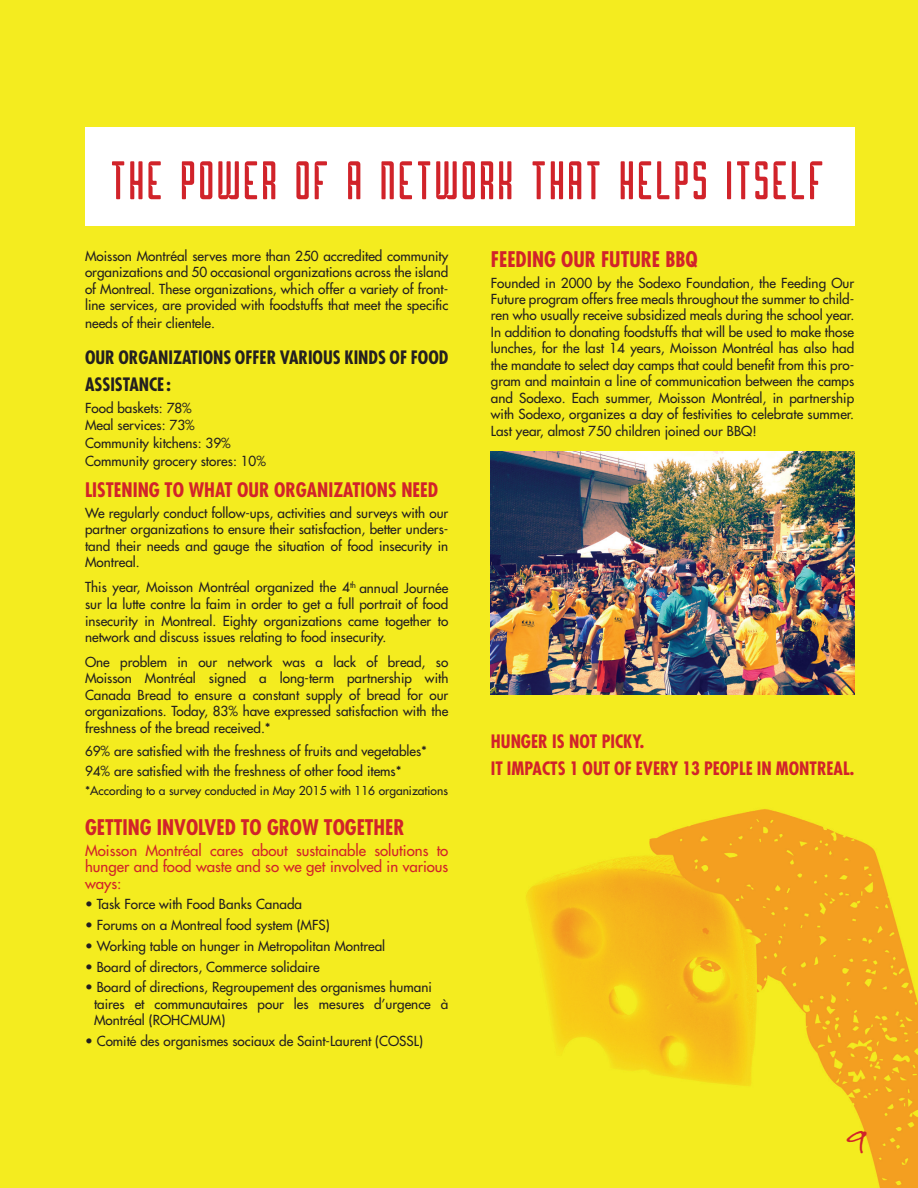
<style>
.page{position:relative;width:918px;height:1188px;background:#f4ec1f}
.page>*{position:absolute;margin:0;border:0;box-sizing:border-box;transform-origin:0 0}
.t1{font:57px "Borg";color:#d1232a}
.t2{font:700 condensed 21px "Futura";color:#d1232a}
.t3{font:21px "Rock Salt";color:#d1232a}
.t4{font:700 condensed 19.5px "Futura";color:#d1232a}
.t5{font:700 condensed 18px/27.5px "Futura";color:#d1232a}
.t6{font:700 condensed 18px/27px "Futura";color:#231f20}
.t7{font:15px/16.5px "Futura";color:#d1232a;text-align:justify}
.t8{font:13.5px/16.5px "Futura";color:#231f20;text-align:justify}
.t9{font:12px "Futura";color:#231f20}
</style>
<div class="page">
<img style="left:526px;top:456px;width:392px;height:732px">
<div style="left:85px;top:128px;width:769px;height:98px;background:#fff"></div>
<img style="left:490px;top:452px;width:364px;height:243px">
<h1 class="t1" style="left:110px;top:149px;width:290px">THEPOWER OF A NETWO</h1>
<h1 class="t1" style="left:479px;top:149px;width:158px">RKTHATHELPS</h1>
<h1 class="t1" style="left:725px;top:149px;width:17px">ITSELF</h1>
<p class="t8" style="left:85px;top:247px;width:365px">Moisson Montréal serves more than 250 accredited community organizations and 50 occasional organizations across the island of Montreal. These organizations, which offer a variety of front&shy;line services, are provided with foodstuffs that meet the specific</p>
<p class="t8" style="left:85px;top:315px;width:132px">needs of their clientele.</p>
<h3 class="t6" style="left:85px;top:343px;width:365px">OUR ORGANIZATIONS OFFER VARIOUS KINDS OF FOOD<br>ASSISTANCE:</h3>
<p class="t8" style="left:85px;top:399px;width:182px;line-height:17.7px;text-align:left">Food baskets: 78%<br>Meal services: 73%<br>Community kitchens: 39%<br>Community grocery stores: 10%</p>
<h3 class="t4" style="left:85px;top:477px;width:355px">LISTENING TO WHAT OUR ORGANIZATIONS NEED</h3>
<p class="t8" style="left:85px;top:505px;width:365px">We regularly conduct follow-ups, activities and surveys with our partner organizations to ensure their satisfaction, better unders&shy;tand their needs and gauge the situation of food insecurity in Montreal.</p>
<p class="t8" style="left:85px;top:579px;width:365px">This year, Moisson Montréal organized the 4<sup>th</sup> annual Journée sur la lutte contre la faim in order to get a full portrait of food insecurity in Montreal. Eighty organizations came together to network and discuss issues relating to food insecurity.</p>
<p class="t8" style="left:85px;top:654px;width:365px">One problem in our network was a lack of bread, so Moisson Montréal signed a long-term partnership with Canada Bread to ensure a constant supply of bread for our organizations. Today, 83% have expressed satisfaction with the freshness of the bread received.*</p>
<p class="t8" style="left:85px;top:742px;width:344px;line-height:19.2px">69% are satisfied with the freshness of fruits and vegetables*<br>94% are satisfied with the freshness of other food items*</p>
<p class="t9" style="left:85px;top:783px;width:364px">*According to a survey conducted in May 2015 with 116 organizations</p>
<h2 class="t2" style="left:85px;top:813px;width:321px">GETTING INVOLVED TO GROW TOGETHER</h2>
<p class="t7" style="left:85px;top:842px;width:365px">Moisson Montréal cares about sustainable solutions to hunger and food waste and so we get involved in various ways:</p>
<p class="t8" style="left:85px;top:896px;width:219px">• Task Force with Food Banks Canada</p>
<p class="t8" style="left:85px;top:917px;width:246px">• Forums on a Montreal food system (MFS)</p>
<p class="t8" style="left:85px;top:937px;width:302px">• Working table on hunger in Metropolitan Montreal</p>
<p class="t8" style="left:85px;top:958px;width:236px">• Board of directors, Commerce solidaire</p>
<p class="t8" style="left:94px;top:979px;width:356px;text-align:left;text-indent:-9px">• Board of directions, Regroupement des organismes humani taires et communautaires pour les mesures d’urgence à<br>Montréal (ROHCMUM)</p>
<p class="t8" style="left:85px;top:1033px;width:339px">• Comité des organismes sociaux de Saint-Laurent (COSSL)</p>
<h2 class="t2" style="left:491px;top:245px;width:208px">FEEDING OUR FUTURE BBQ</h2>
<p class="t8" style="left:491px;top:274px;width:365px">Founded in 2000 by the Sodexo Foundation, the Feeding Our Future program offers free meals throughout the summer to child&shy;ren who usually receive subsidized meals during the school year.<br>In addition to donating foodstuffs that will be used to make those lunches, for the last 14 years, Moisson Montréal has also had the mandate to select day camps that could benefit from this pro&shy;gram and maintain a line of communication between the camps and Sodexo. Each summer, Moisson Montréal, in partnership with Sodexo, organizes a day of festivities to celebrate summer.<br>Last year, almost 750 children joined our BBQ!</p>
<h3 class="t5" style="left:491px;top:727px;width:365px">HUNGER IS NOT PICKY.<br>IT IMPACTS 1 OUT OF EVERY 13 PEOPLE IN MONTREAL.</h3>
<h2 class="t3" style="left:847px;top:1129px;width:21px">9</h2>
</div>
